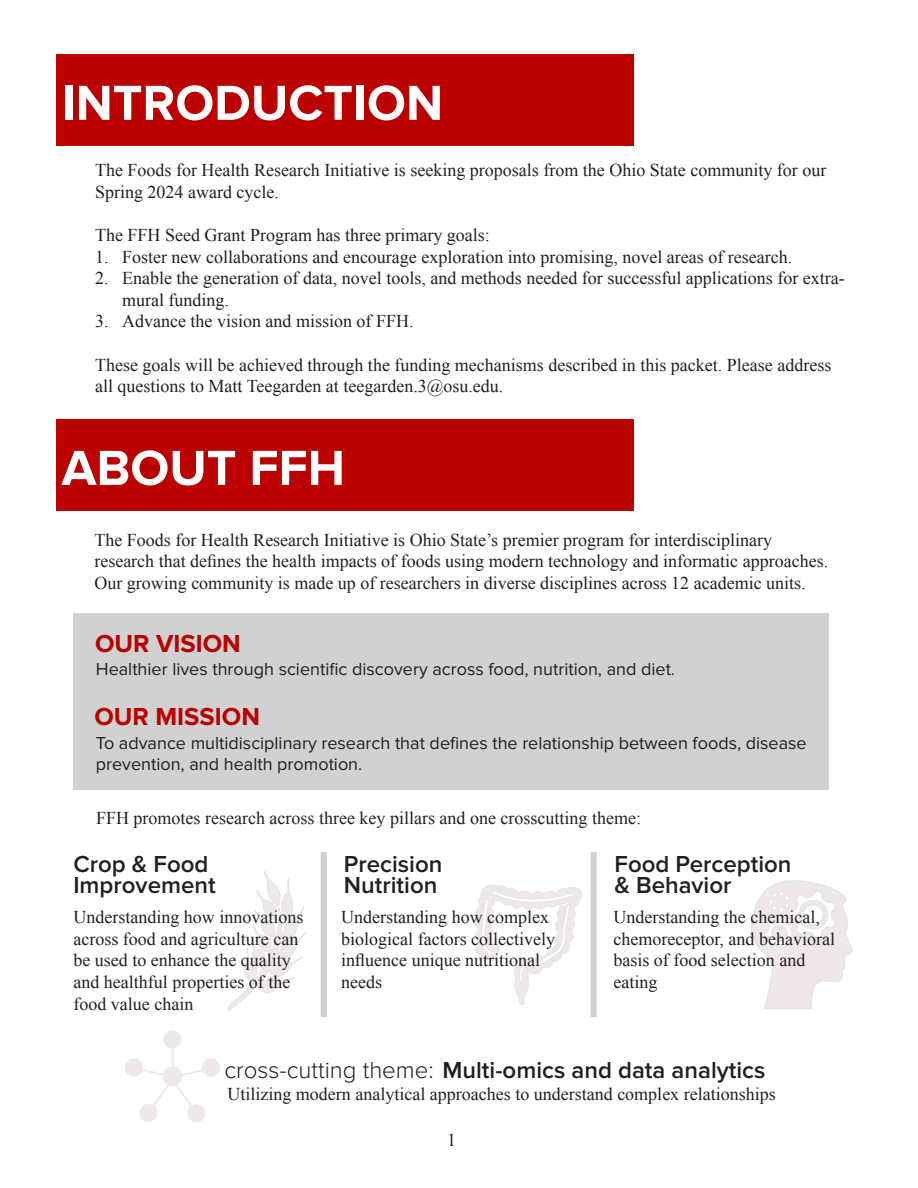
<style>
.page{position:relative;width:918px;height:1188px;background:#fff}
.page>*{position:absolute;margin:0;border:0;box-sizing:border-box;transform-origin:0 0}
.t1{font:700 51px "Proxima Nova";color:#fff}
.t2{font:700 25.5px "Proxima Nova";color:#b00}
._8pt_Reg_Lea_14{font:600 24px "Proxima Nova";color:#231f20}
.t3{font:18px/21.6px "Times New Roman";color:#231f20}
.t4{font:18px/21.6px "Proxima Nova";color:#231f20}
.s1{font-weight:300}
</style>
<div class="page">
<div style="left:73px;top:613px;width:756px;height:176px;background:#d1d1d1"></div>
<div style="left:56px;top:54px;width:578px;height:91px;background:#b00"></div>
<div style="left:56px;top:419px;width:578px;height:91px;background:#b00"></div>
<svg style="left:228px;top:872px;width:78px;height:139px"></svg>
<svg style="left:474px;top:884px;width:108px;height:121px"></svg>
<svg style="left:751px;top:880px;width:102px;height:129px"></svg>
<svg style="left:125px;top:1030px;width:95px;height:92px"></svg>
<div style="left:321px;top:852px;width:6px;height:165px;background:#d1d1d1"></div>
<div style="left:591px;top:852px;width:6px;height:165px;background:#d1d1d1"></div>
<p class="t1" style="left:62px;top:73px;width:383px">INTRODUCTION</p>
<p class="t3" style="left:95px;top:159px;width:733px">The Foods for Health Research Initiative is seeking proposals from the Ohio State community for our<br>Spring 2024 award cycle.</p>
<p class="t3" style="left:95px;top:224px;width:396px">The FFH Seed Grant Program has three primary goals:</p>
<p class="t3" style="left:95px;top:245px;width:699px">1. Foster new collaborations and encourage exploration into promising, novel areas of research.</p>
<p class="t3" style="left:122px;top:267px;width:724px;text-indent:-27px">2. Enable the generation of data, novel tools, and methods needed for successful applications for extra&shy;mural funding.</p>
<p class="t3" style="left:95px;top:310px;width:320px">3. Advance the vision and mission of FFH.</p>
<p class="t3" style="left:95px;top:353px;width:738px">These goals will be achieved through the funding mechanisms described in this packet. Please address all questions to Matt Teegarden at teegarden.3@osu.edu.</p>
<p class="t1" style="left:62px;top:439px;width:285px">ABOUT FFH</p>
<p class="t3" style="left:94px;top:529px;width:735px">The Foods for Health Research Initiative is Ohio State’s premier program for interdisciplinary research that defines the health impacts of foods using modern technology and informatic approaches.<br>Our growing community is made up of researchers in diverse disciplines across 12 academic units.</p>
<p class="t2" style="left:95px;top:629px;width:147px">OUR VISION</p>
<p class="t4" style="left:96px;top:659px;width:581px">Healthier lives through scientific discovery across food, nutrition, and diet.</p>
<p class="t2" style="left:94px;top:702px;width:167px">OUR MISSION</p>
<p class="t4" style="left:96px;top:732px;width:712px">To advance multidisciplinary research that defines the relationship between foods, disease prevention, and health promotion.</p>
<p class="t3" style="left:96px;top:807px;width:546px">FFH promotes research across three key pillars and one crosscutting theme:</p>
<p class="_8pt_Reg_Lea_14" style="left:73px;top:850px;width:137px">Crop &amp; Food</p>
<p class="_8pt_Reg_Lea_14" style="left:73px;top:871px;width:144px">Improvement</p>
<p class="t3" style="left:73px;top:906px;width:231px">Understanding how innovations across food and agriculture can be used to enhance the quality and healthful properties of the food value chain</p>
<p class="_8pt_Reg_Lea_14" style="left:344px;top:850px;width:100px">Precision</p>
<p class="_8pt_Reg_Lea_14" style="left:344px;top:871px;width:95px">Nutrition</p>
<p class="t3" style="left:341px;top:906px;width:215px">Understanding how complex biological factors collectively influence unique nutritional needs</p>
<p class="_8pt_Reg_Lea_14" style="left:615px;top:850px;width:179px">Food Perception</p>
<p class="_8pt_Reg_Lea_14" style="left:615px;top:871px;width:118px">&amp; Behavior</p>
<p class="t3" style="left:613px;top:906px;width:223px">Understanding the chemical, chemoreceptor, and behavioral basis of food selection and eating</p>
<p class="_8pt_Reg_Lea_14" style="left:224px;top:1056px;width:543px"><span class="s1">cross-cutting theme:</span> Multi-omics and data analytics</p>
<p class="t3" style="left:227px;top:1083px;width:550px">Utilizing modern analytical approaches to understand complex relationships</p>
<p class="t3" style="left:447px;top:1129px;width:10px">1</p>
</div>
